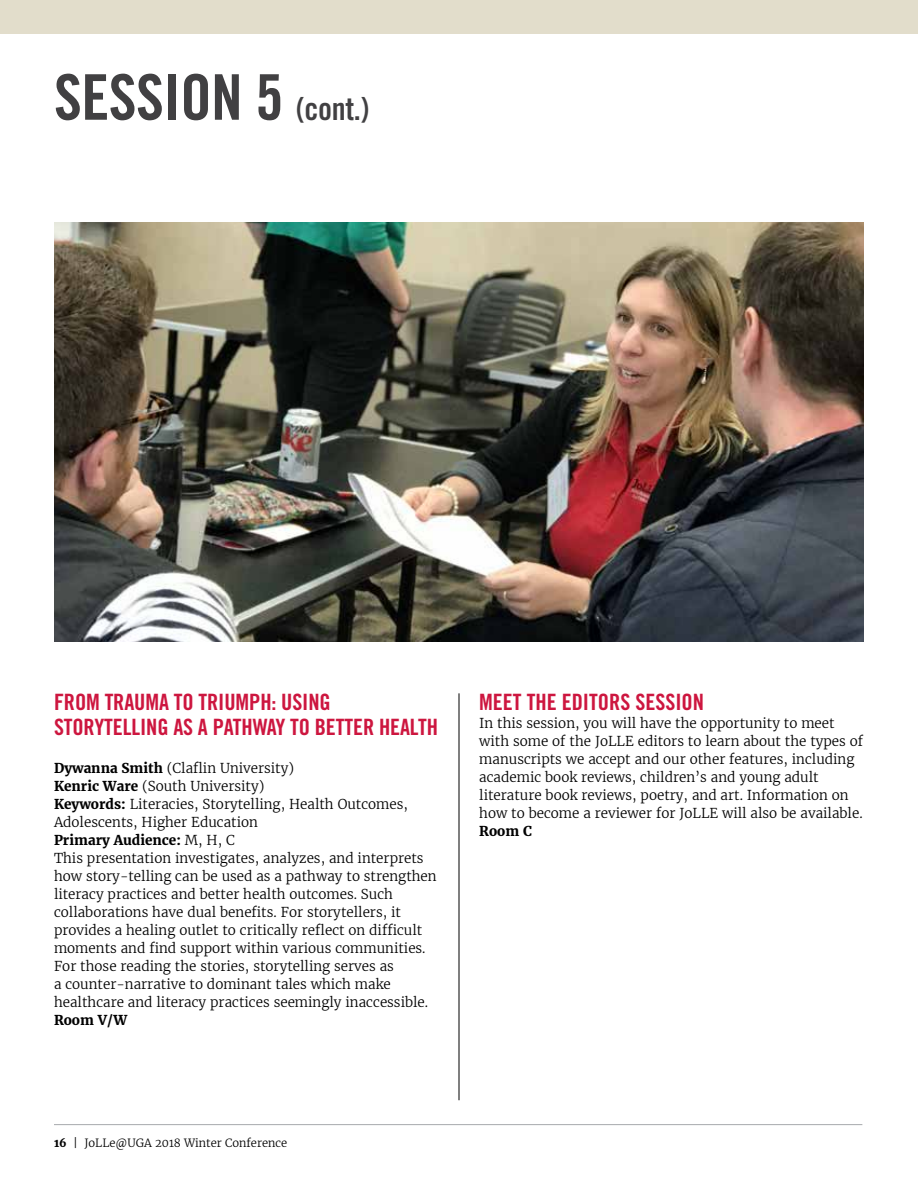
<style>
.page{position:relative;width:918px;height:1188px;background:#fff}
.page>*{position:absolute;margin:0;border:0;box-sizing:border-box;transform-origin:0 0}
.t1{font:63px "Trade Gothic LT Std Bd Cn 20";letter-spacing:-.01em;color:#414042}
.t2{font:22.5px/25.5px "Trade Gothic LT Std Bd Cn 20";letter-spacing:-.005em;color:#cd163f}
.t3{font:300 13.5px/18px "Merriweather";color:#000}
.t4{font:700 13.5px "Merriweather";color:#000}
.t5{font:300 11.25px "Merriweather";color:#000}
.s1{font-size:31.5px}
.s2{font-weight:700}
</style>
<div class="page">
<hr style="left:54px;top:1124px;width:808px;height:1px;background:#a7a9ac">
<div style="left:0;top:0;width:918px;height:34px;background:#e2ddcb"></div>
<hr style="left:459px;top:693px;width:1px;height:407px;background:#000">
<img style="left:54px;top:222px;width:810px;height:419px">
<h1 class="t1" style="left:54px;top:59px;width:317px">SESSION 5 <span class="s1">(cont.)</span></h1>
<h2 class="t2" style="left:54px;top:689px;width:386px">FROM TRAUMA TO TRIUMPH: USING<br>STORYTELLING AS A PATHWAY TO BETTER HEALTH</h2>
<p class="t3" style="left:54px;top:759px;width:384px"><span class="s2">Dywanna Smith</span> (Claflin University)<br><span class="s2">Kenric Ware</span> (South University)<br><span class="s2">Keywords:</span> Literacies, Storytelling, Health Outcomes, Adolescents, Higher Education<br><span class="s2">Primary Audience:</span> M, H, C<br>This presentation investigates, analyzes, and interprets how story-telling can be used as a pathway to strengthen literacy practices and better health outcomes. Such collaborations have dual benefits. For storytellers, it provides a healing outlet to critically reflect on difficult moments and find support within various communities.<br>For those reading the stories, storytelling serves as<br>a counter-narrative to dominant tales which make healthcare and literacy practices seemingly inaccessible.</p>
<p class="t4" style="left:54px;top:1011px;width:75px">Room V/W</p>
<h2 class="t2" style="left:479px;top:689px;width:226px">MEET THE EDITORS SESSION</h2>
<p class="t3" style="left:479px;top:713px;width:385px">In this session, you will have the opportunity to meet with some of the JoLLE editors to learn about the types of manuscripts we accept and our other features, including academic book reviews, children’s and young adult literature book reviews, poetry, and art. Information on how to become a reviewer for JoLLE will also be available.</p>
<p class="t4" style="left:479px;top:822px;width:54px">Room C</p>
<p class="t5" style="left:54px;top:1135px;width:235px"><span class="s2">16</span> | JoLLe@UGA 2018 Winter Conference</p>
</div>
